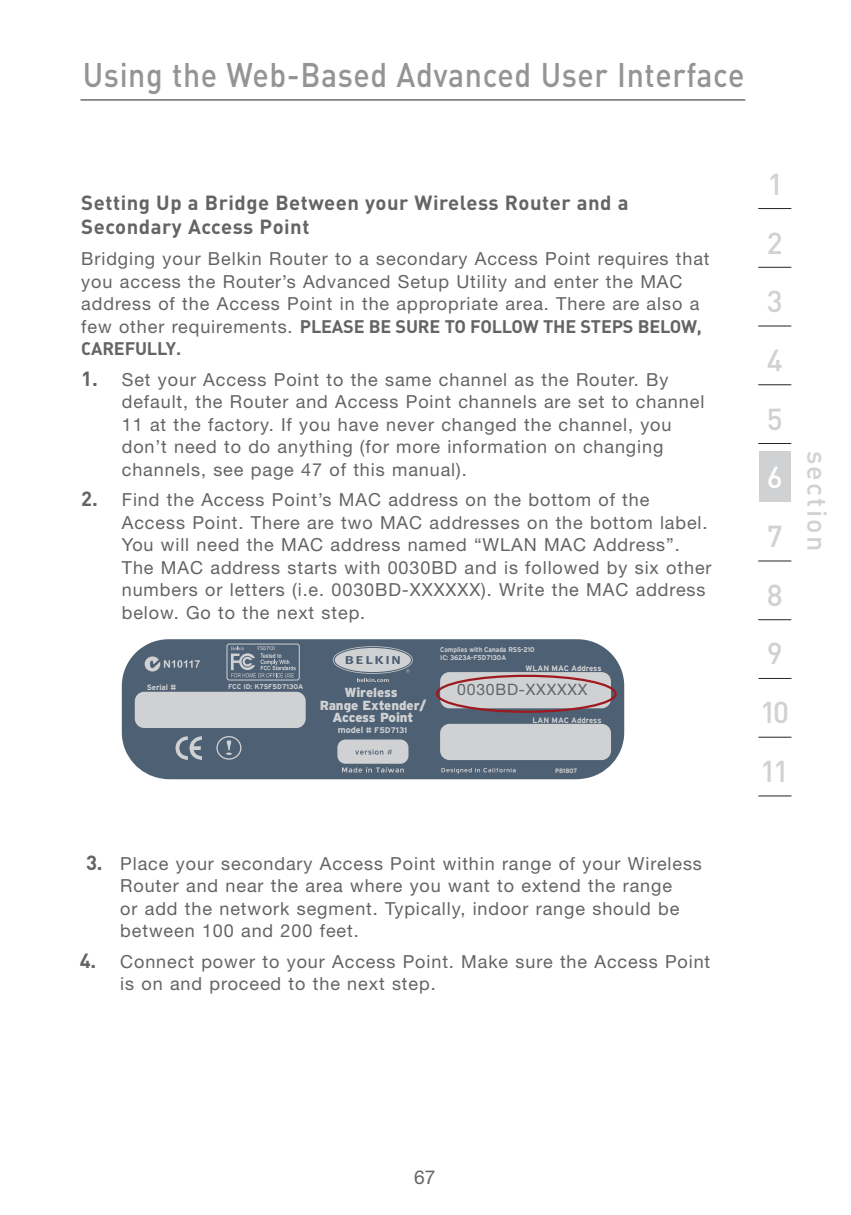
<style>
.page{position:relative;width:851px;height:1215px;background:#fff}
.page>*{position:absolute;margin:0;border:0;box-sizing:border-box;transform-origin:0 0}
.t1{font:500 33.75px "DIN";letter-spacing:.02em;color:#929496;scale:.9 1}
.t2{font:500 29.93px/58.7px "DIN";color:#d0d1d3;text-align:justify}
.t3{font:500 29.93px "DIN";color:#fff}
.t4{font:500 27px "DIN";letter-spacing:.08em;color:#d0d1d3}
.t5{font:700 20.25px/24.3px "DIN";letter-spacing:.025em;color:#636466}
.t6{font:19.12px "Helvetica Neue";color:#636466}
.Numbered_list{font:18px/22.5px "Helvetica Neue";letter-spacing:.05em;color:#636466}
.Numbered_list-2{font:15.75px "Helvetica Neue";letter-spacing:.05em;color:#636466}
.t7{font:900 13.05px/12.8px "Interstate";letter-spacing:-.005em;color:#d0d1d3;text-align:center}
.t8{font:700 8.33px "Interstate";color:#d0d1d3}
.t9{font:700 7.88px "Interstate";letter-spacing:-.005em;color:#d0d1d3}
.t10{font:700 6.98px "Interstate";letter-spacing:-.005em;color:#d0d1d3;scale:.93 1}
.t11{font:700 6.98px "Interstate";letter-spacing:-.005em;color:#d0d1d3}
.t12{font:700 6.3px "Interstate";letter-spacing:-.005em;color:#d0d1d3;scale:.93 1}
.t13{font:5.17px "Interstate";letter-spacing:-.005em;color:#d0d1d3;scale:.93 1}
.s1{font-family:"DIN";font-weight:700}
.s2{font-family:"DIN";font-weight:700;font-size:20.25px}
.s3{font-size:9.22px}
</style>
<div class="page">
<hr style="left:80px;top:100px;width:665px;height:1px;background:#272525">
<div style="left:759px;top:451px;width:31px;height:51px;background:#d0d1d3"></div>
<hr style="left:758px;top:678px;width:33px;height:1px;background:#272525">
<hr style="left:758px;top:619px;width:33px;height:1px;background:#272525">
<hr style="left:758px;top:561px;width:33px;height:1px;background:#272525">
<hr style="left:758px;top:443px;width:33px;height:1px;background:#272525">
<hr style="left:758px;top:384px;width:33px;height:1px;background:#272525">
<hr style="left:758px;top:326px;width:33px;height:1px;background:#272525">
<hr style="left:758px;top:267px;width:33px;height:1px;background:#272525">
<hr style="left:758px;top:208px;width:33px;height:1px;background:#272525">
<hr style="left:758px;top:796px;width:33px;height:1px;background:#272525">
<hr style="left:758px;top:737px;width:33px;height:1px;background:#272525">
<svg style="left:122px;top:639px;width:502px;height:140px;background:#576779"></svg>
<div style="left:440px;top:672px;width:171px;height:36px;background:#d0d1d3;border-radius:9px"></div>
<div style="left:440px;top:724px;width:171px;height:36px;background:#d0d1d3;border-radius:9px"></div>
<div style="left:135px;top:692px;width:171px;height:36px;background:#d0d1d3;border-radius:9px"></div>
<svg style="left:342px;top:767px;width:62px;height:6px"></svg>
<div style="left:227px;top:644px;width:72px;height:36px;border:1px solid #d0d1d3;border-radius:2px"></div>
<svg style="left:231px;top:647px;width:64px;height:30px;background:#6c7a89"></svg>
<svg style="left:441px;top:768px;width:74px;height:6px"></svg>
<div style="left:337px;top:740px;width:71px;height:24px;background:#d0d1d3;border-radius:8px"></div>
<svg style="left:355px;top:749px;width:37px;height:6px"></svg>
<svg style="left:333px;top:646px;width:80px;height:36px;background:#8e97a2"></svg>
<svg style="left:145px;top:656px;width:55px;height:16px"></svg>
<svg style="left:173px;top:736px;width:29px;height:24px"></svg>
<svg style="left:216px;top:736px;width:25px;height:24px"></svg>
<div style="left:436px;top:675px;width:180px;height:38px;border:2px solid #9f1a1f;border-radius:50%"></div>
<h1 class="t1" style="left:83px;top:54px;width:736px">Using the Web-Based Advanced User Interface</h1>
<p class="t5" style="left:81px;top:190px;width:549px">Setting Up a Bridge Between your Wireless Router and a<br>Secondary Access Point</p>
<p class="Numbered_list" style="left:81px;top:247px;width:629px">Bridging your Belkin Router to a secondary Access Point requires that you access the Router’s Advanced Setup Utility and enter the MAC address of the Access Point in the appropriate area. There are also a few other requirements. <span class="s1">PLEASE BE SURE TO FOLLOW THE STEPS BELOW, CAREFULLY.</span></p>
<p class="Numbered_list" style="left:122px;top:368px;width:584px;text-indent:-40px"><span class="s2">1.</span> Set your Access Point to the same channel as the Router. By default, the Router and Access Point channels are set to channel 11 at the factory. If you have never changed the channel, you don’t need to do anything (for more information on changing channels, see page 47 of this manual).</p>
<p class="Numbered_list" style="left:122px;top:488px;width:591px;text-indent:-40px"><span class="s2">2.</span> Find the Access Point’s MAC address on the bottom of the Access Point. There are two MAC addresses on the bottom label.<br>You will need the MAC address named “WLAN MAC Address”.<br>The MAC address starts with 0030BD and is followed by six other numbers or letters (i.e. 0030BD-XXXXXX). Write the MAC address below. Go to the next step.</p>
<p class="t9" style="left:147px;top:683px;width:31px">Serial #</p>
<p class="t13" style="left:257px;top:645px;width:21px">F5D7131</p>
<p class="t11" style="left:228px;top:683px;width:77px">FCC ID: K7SF5D7130A</p>
<p class="t7" style="left:320px;top:686px;width:108px">Wireless<br>Range Extender/<br>Access Point</p>
<p class="t8" style="left:337px;top:725px;width:71px"><span class="s3">model</span> # F5D7131</p>
<p class="t10" style="left:440px;top:645px;width:103px">Complies with Canada RSS-210</p>
<p class="t10" style="left:440px;top:653px;width:72px">IC: 3623A-F5D7130A</p>
<p class="t9" style="left:525px;top:664px;width:77px">WLAN MAC Address</p>
<p class="Numbered_list-2" style="left:457px;top:681px;width:132px">0030BD-XXXXXX</p>
<p class="t9" style="left:532px;top:716px;width:71px">LAN MAC Address</p>
<p class="t12" style="left:555px;top:767px;width:25px">P81807</p>
<p class="Numbered_list" style="left:120px;top:852px;width:583px;text-indent:-34px"><span class="s2">3.</span> Place your secondary Access Point within range of your Wireless Router and near the area where you want to extend the range<br>or add the network segment. Typically, indoor range should be between 100 and 200 feet.</p>
<p class="Numbered_list" style="left:120px;top:950px;width:591px;text-indent:-40px"><span class="s2">4.</span> Connect power to your Access Point. Make sure the Access Point is on and proceed to the next step.</p>
<h2 class="t2" style="left:767px;top:154px;width:17px">1</h2>
<h2 class="t2" style="left:766px;top:212px;width:17px">2</h2>
<h2 class="t2" style="left:766px;top:271px;width:17px">3<br>4<br>5</h2>
<h2 class="t3" style="left:766px;top:459px;width:17px">6</h2>
<h2 class="t2" style="left:760px;top:506px;width:30px;text-align:left">7<br>8<br>9<br>10<br>11</h2>
<h3 class="t4" style="left:834px;top:451px;width:102px;rotate:90deg">section</h3>
<p class="t6" style="left:414px;top:1166px;width:23px">67</p>
</div>
